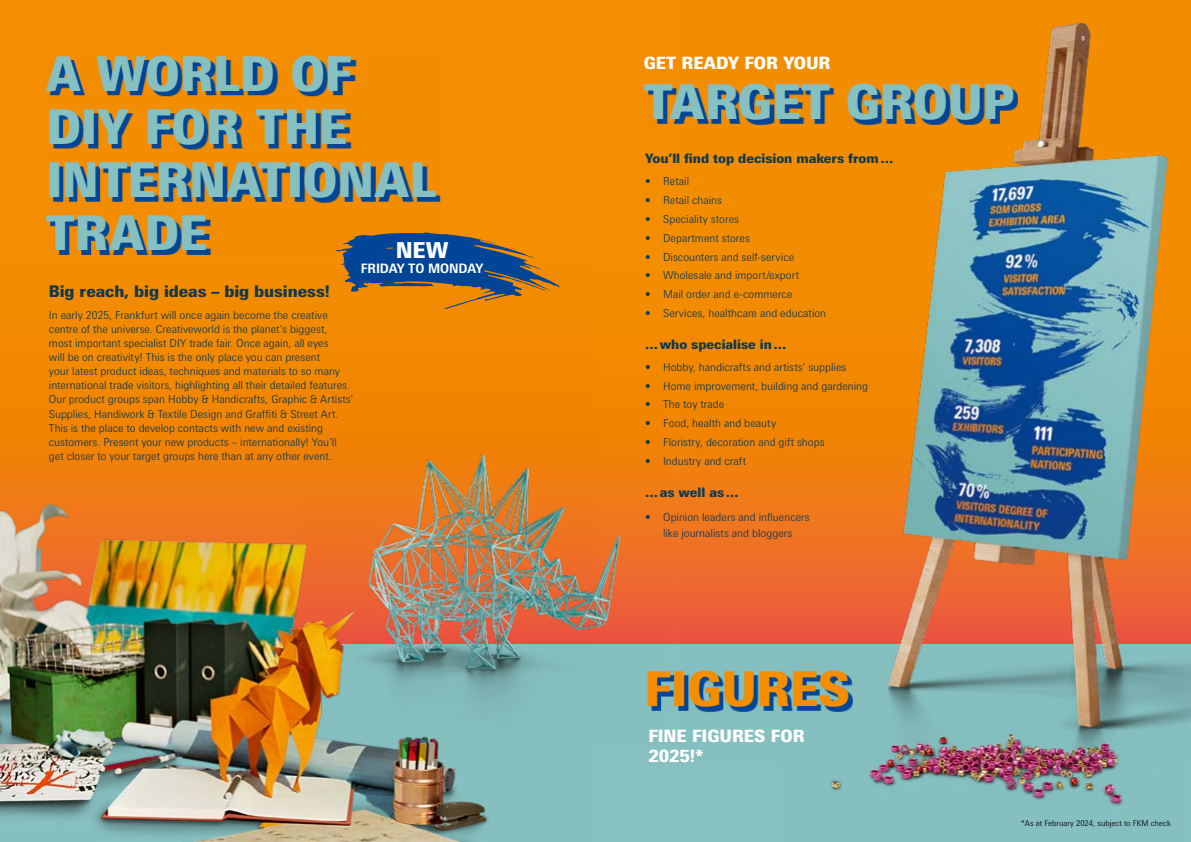
<style>
.page{position:relative;width:1191px;height:842px;background:#fff}
.page>*{position:absolute;margin:0;border:0;box-sizing:border-box;transform-origin:0 0}
.t1{font:900 48px/53px "Messe Univers";letter-spacing:-.005em;color:#87c0c1}
.t2{font:900 48px "Messe Univers";letter-spacing:-.01em;color:#f48e00}
.t3{font:900 22px "Messe Univers";color:#fff}
.t4{font:900 17px/20.4px "Messe Univers";letter-spacing:-.005em;color:#fff}
.t5{font:900 16px "Messe Univers";color:#0f3950}
.t6{font:900 13px "Messe Univers";letter-spacing:-.005em;color:#0f3950}
.t7{font:700 13px "Messe Univers";letter-spacing:-.01em;color:#fff}
.t8{font:300 11px/14px "Messe Univers";letter-spacing:-.005em;color:#0f3950}
.t9{font:300 8px "Messe Univers";color:#000}
</style>
<div class="page">
<div style="left:0;top:636px;width:1191px;height:206px;background:#87c0c1"></div>
<div style="left:0;top:0;width:1191px;height:644px;background:#f48e00"></div>
<svg style="left:340px;top:234px;width:201px;height:35px"></svg>
<img style="left:0;top:269px;width:560px;height:573px">
<img style="left:302px;top:378px;width:367px;height:367px">
<img style="left:680px;top:22px;width:511px;height:700px">
<img style="left:779px;top:651px;width:406px;height:155px">
<svg style="left:648px;top:87px;width:369px;height:38px"></svg>
<svg style="left:49px;top:60px;width:391px;height:195px"></svg>
<svg style="left:651px;top:674px;width:201px;height:38px"></svg>
<h1 class="t1" style="left:46px;top:47px;width:392px">A WORLD OF<br>DIY FOR THE<br>INTERNATIONAL<br>TRADE</h1>
<h2 class="t3" style="left:396px;top:236px;width:54px">NEW</h2>
<p class="t7" style="left:361px;top:261px;width:124px">FRIDAY TO MONDAY</p>
<h3 class="t5" style="left:49px;top:281px;width:283px">Big reach, big ideas – big business!</h3>
<p class="t8" style="left:49px;top:308px;width:306px">In early 2025, Frankfurt will once again become the creative centre of the universe. Creativeworld is the planet’s biggest, most important specialist DIY trade fair. Once again, all eyes<br>will be on creativity! This is the only place you can present<br>your latest product ideas, techniques and materials to so many international trade visitors, highlighting all their detailed features.<br>Our product groups span Hobby &amp; Handicrafts, Graphic &amp; Artists’ Supplies, Handiwork &amp; Textile Design and Graffiti &amp; Street Art.<br>This is the place to develop contacts with new and existing customers. Present your new products – internationally! You’ll get closer to your target groups here than at any other event.</p>
<h3 class="t4" style="left:644px;top:52px;width:188px">GET READY FOR YOUR</h3>
<h1 class="t1" style="left:644px;top:75px;width:372px">TARGET GROUP</h1>
<p class="t6" style="left:645px;top:151px;width:250px">You’ll find top decision makers from…</p>
<p class="t8" style="left:645px;top:174px;width:46px">• Retail</p>
<p class="t8" style="left:645px;top:193px;width:78px">• Retail chains</p>
<p class="t8" style="left:645px;top:212px;width:95px">• Speciality stores</p>
<p class="t8" style="left:645px;top:231px;width:106px">• Department stores</p>
<p class="t8" style="left:645px;top:249px;width:151px">• Discounters and self-service</p>
<p class="t8" style="left:645px;top:268px;width:155px">• Wholesale and import/export</p>
<p class="t8" style="left:645px;top:287px;width:149px">• Mail order and e-commerce</p>
<p class="t8" style="left:645px;top:306px;width:183px">• Services, healthcare and education</p>
<p class="t6" style="left:645px;top:336px;width:143px">…who specialise in…</p>
<p class="t8" style="left:645px;top:360px;width:203px">• Hobby, handicrafts and artists’ supplies</p>
<p class="t8" style="left:645px;top:378px;width:224px">• Home improvement, building and gardening</p>
<p class="t8" style="left:645px;top:397px;width:81px">• The toy trade</p>
<p class="t8" style="left:645px;top:416px;width:133px">• Food, health and beauty</p>
<p class="t8" style="left:645px;top:435px;width:181px">• Floristry, decoration and gift shops</p>
<p class="t8" style="left:645px;top:454px;width:102px">• Industry and craft</p>
<p class="t6" style="left:645px;top:484px;width:95px">…as well as…</p>
<p class="t8" style="left:645px;top:509px;width:166px;line-height:16px;text-align:center">• Opinion leaders and influencers like journalists and bloggers</p>
<h1 class="t2" style="left:644px;top:659px;width:207px">FIGURES</h1>
<h3 class="t4" style="left:648px;top:725px;width:158px">FINE FIGURES FOR<br>2025!*</h3>
<p class="t9" style="left:1021px;top:818px;width:151px">*As at February 2024, subject to FKM check</p>
</div>
